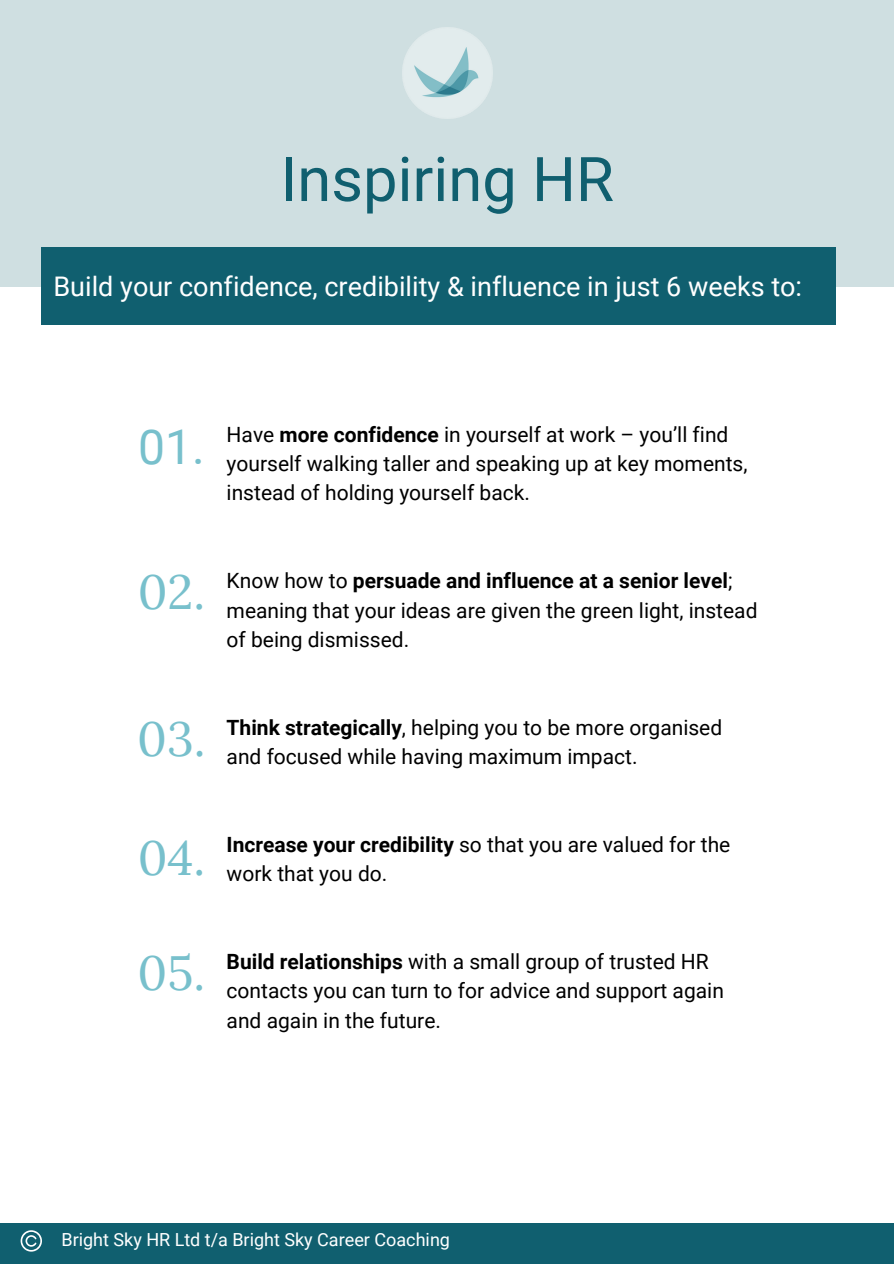
<style>
.page{position:relative;width:894px;height:1264px;background:#fff}
.page>*{position:absolute;margin:0;border:0;box-sizing:border-box;transform-origin:0 0}
.t1{font:61.5px "Roboto";color:#105f6f}
.t2{font:48px "Lora";color:#78c0cc}
.t3{font:48px "Roboto";color:#78c0cc}
.t4{font:27px "Roboto";color:#fff}
.t5{font:21px/29.2px "Roboto";color:#000}
.t6{font:18px "Roboto";color:#fff}
.s1{font-weight:700}
</style>
<div class="page">
<div style="left:0;top:1222px;width:893px;height:41px;background:#105f6f"></div>
<svg style="left:21px;top:1230px;width:21px;height:21px"></svg>
<div style="left:0;top:0;width:893px;height:286px;background:#cfdfe1"></div>
<div style="left:42px;top:247px;width:793px;height:77px;background:#105f6f"></div>
<img style="left:402px;top:27px;width:91px;height:92px">
<p class="t1" style="left:280px;top:144px;width:335px">Inspiring HR</p>
<p class="t4" style="left:53px;top:271px;width:750px">Build your confidence, credibility &amp; influence in just 6 weeks to:</p>
<p class="t3" style="left:138px;top:419px;width:68px">01.</p>
<p class="t5" style="left:226px;top:420px;width:522px">Have <span class="s1">more confidence</span> in yourself at work – you’ll find yourself walking taller and speaking up at key moments, instead of holding yourself back.</p>
<p class="t2" style="left:138px;top:560px;width:69px">02.</p>
<p class="t5" style="left:226px;top:566px;width:532px">Know how to <span class="s1">persuade and influence at a senior level</span>; meaning that your ideas are given the green light, instead of being dismissed.</p>
<p class="t2" style="left:137px;top:707px;width:70px">03.</p>
<p class="t5" style="left:226px;top:713px;width:497px"><span class="s1">Think strategically</span>, helping you to be more organised and focused while having maximum impact.</p>
<p class="t2" style="left:138px;top:827px;width:69px">04.</p>
<p class="t5" style="left:226px;top:830px;width:505px"><span class="s1">Increase your credibility</span> so that you are valued for the work that you do.</p>
<p class="t2" style="left:138px;top:942px;width:69px">05.</p>
<p class="t5" style="left:226px;top:947px;width:498px"><span class="s1">Build relationships</span> with a small group of trusted HR contacts you can turn to for advice and support again and again in the future.</p>
<p class="t6" style="left:61px;top:1229px;width:390px">Bright Sky HR Ltd t/a Bright Sky Career Coaching</p>
</div>
